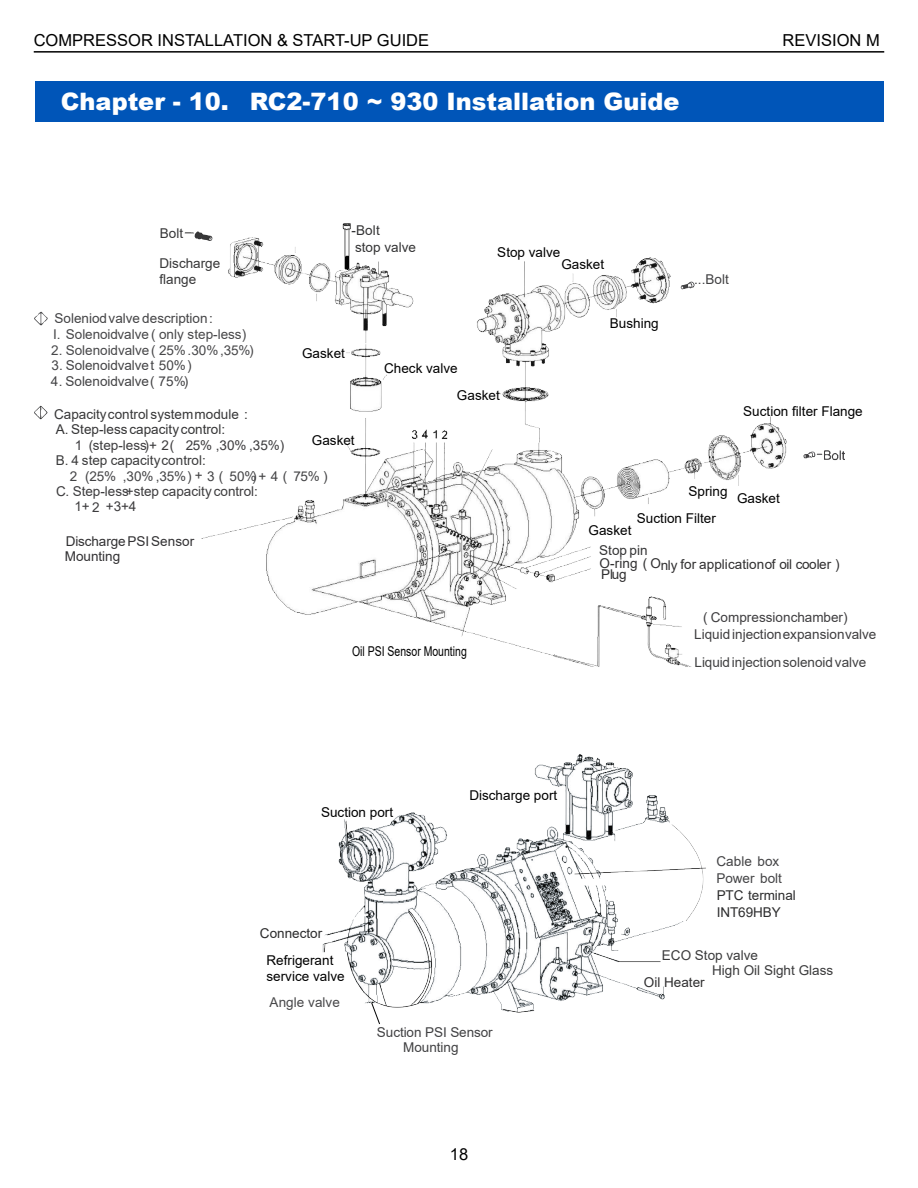
<style>
.page{position:relative;width:918px;height:1188px;background:#fff}
.page>*{position:absolute;margin:0;border:0;box-sizing:border-box;transform-origin:0 0}
.t1{font:900 24px "Arial";color:#fff}
.t2{font:16.5px "Arial";color:#000}
.t3{font:13.5px/27.2px "Arial";color:#000}
.t4{font:13.5px/17px "Arial";color:#444446}
.t5{font:13.5px "Arial";color:#3d3c3e}
.t6{font:13.5px "Arial";color:#3b3b3c}
.t7{font:13.5px/10.1px "Arial";color:#302f30}
.t8{font:13.5px/16.8px "Arial";color:#3f3e40}
.t9{font:13.5px "Arial";color:#373738}
.t10{font:13.5px "Arial";letter-spacing:-.005em;color:#48484a}
.t11{font:13.5px/15.5px "Arial";letter-spacing:-.005em;color:#414143;text-align:center}
.t12{font:13.5px "Arial";color:#474749}
.t13{font:13.5px "Arial";color:#404041}
.t14{font:13.5px "Arial";color:#353536}
.t15{font:13.5px/15.1px "Arial";color:#323133}
.t16{font:13.5px/16.2px "Arial";color:#343435}
.t17{font:13.5px "Arial";color:#000;scale:.78 1}
.t18{font:13.5px "Arial";letter-spacing:-.005em;color:#454547}
.t19{font:13.5px "Arial";color:#434345}
.t20{font:13.5px/17.1px "Arial";letter-spacing:-.005em;color:#2d2d2e}
.t21{font:13.5px "Arial";color:#2b2b2c}
.t22{font:13.5px "Arial";color:#373738}
</style>
<div class="page">
<hr style="left:34px;top:51px;width:850px;height:2px;background:#000">
<div style="left:35px;top:81px;width:849px;height:41px;background:#0055b8"></div>
<img style="left:201px;top:223px;width:634px;height:444px">
<svg style="left:34px;top:312px;width:14px;height:14px"></svg>
<svg style="left:34px;top:406px;width:14px;height:14px"></svg>
<svg style="left:803px;top:450px;width:42px;height:10px"></svg>
<svg style="left:185px;top:231px;width:27px;height:10px"></svg>
<svg style="left:681px;top:282px;width:14px;height:7px"></svg>
<img style="left:322px;top:754px;width:384px;height:259px">
<svg style="left:371px;top:1002px;width:10px;height:23px"></svg>
<p class="t2" style="left:34px;top:29px;width:397px">COMPRESSOR INSTALLATION &amp; START-UP GUIDE</p>
<p class="t2" style="left:783px;top:29px;width:99px">REVISION M</p>
<h1 class="t1" style="left:61px;top:84px;width:620px">Chapter - 10. RC2-710 ~ 930 Installation Guide</h1>
<p class="t9" style="left:160px;top:224px;width:25px">Bolt</p>
<p class="t16" style="left:351px;top:222px;width:66px">-Bolt<br>stop valve</p>
<p class="t9" style="left:159px;top:254px;width:62px">Discharge</p>
<p class="t22" style="left:159px;top:270px;width:38px">flange</p>
<p class="t4" style="left:55px;top:310px;width:160px">Soleniod valve description :</p>
<p class="t12" style="left:53px;top:325px;width:195px">I. Solenoid valve ( only step-less)</p>
<p class="t3" style="left:497px;top:238px;width:65px">Stop valve</p>
<p class="t3" style="left:561px;top:251px;width:44px">Gasket</p>
<p class="t3" style="left:610px;top:310px;width:50px">Bushing</p>
<p class="t10" style="left:51px;top:341px;width:204px">2. Solenoidvalve ( 25% .30% ,35%)</p>
<p class="t18" style="left:52px;top:356px;width:142px">3. Solenoid valve t 50% )</p>
<p class="t19" style="left:51px;top:372px;width:139px">4. Solenoid valve ( 75%)</p>
<p class="t9" style="left:54px;top:404px;width:195px">Capacity control system module :</p>
<p class="t14" style="left:56px;top:420px;width:171px">A. Step-less capacity control:</p>
<p class="t5" style="left:75px;top:436px;width:211px">1 (step-less)+ 2 ( 25% ,30% ,35%)</p>
<p class="t3" style="left:302px;top:340px;width:44px">Gasket</p>
<p class="t3" style="left:312px;top:426px;width:44px">Gasket</p>
<p class="t3" style="left:457px;top:354px;width:44px;text-indent:-73px">Check valve<br>Gasket</p>
<p class="t11" style="left:694px;top:272px;width:36px">...Bolt</p>
<p class="t3" style="left:743px;top:398px;width:121px">Suction filter Flange</p>
<p class="t6" style="left:56px;top:451px;width:151px">B. 4 step capacity control:</p>
<p class="t4" style="left:70px;top:467px;width:259px">2 ( 25% ,30% ,35% ) + 3 ( 50%)+ 4 ( 75% )</p>
<p class="t5" style="left:56px;top:482px;width:203px">C. Step-less+step capacity control:</p>
<p class="t3" style="left:689px;top:477px;width:41px">Spring</p>
<p class="t3" style="left:737px;top:484px;width:44px">Gasket</p>
<p class="t3" style="left:637px;top:504px;width:80px">Suction Filter</p>
<p class="t5" style="left:74px;top:497px;width:64px">1+ 2 +3+4</p>
<p class="t15" style="left:65px;top:534px;width:131px">Discharge PSI Sensor<br>Mounting</p>
<p class="t3" style="left:589px;top:517px;width:44px">Gasket</p>
<p class="t16" style="left:599px;top:542px;width:50px">Stop pin</p>
<p class="t7" style="left:600px;top:560px;width:242px">O-ring ( Only for application of oil cooler )<br>Plug</p>
<p class="t8" style="left:694px;top:609px;width:184px;text-indent:9px">( Compression chamber)<br>Liquid injection expansionvalve</p>
<p class="t17" style="left:352px;top:642px;width:149px">Oil PSI Sensor Mounting</p>
<p class="t3" style="left:321px;top:799px;width:74px">Suction port</p>
<p class="t3" style="left:469px;top:782px;width:89px">Discharge port</p>
<p class="t13" style="left:695px;top:653px;width:173px">Liquid injection solenoid valve</p>
<p class="t4" style="left:716px;top:853px;width:67px">Cable box<br>Power bolt</p>
<p class="t20" style="left:717px;top:887px;width:81px">PTC terminal<br>INT69HBY</p>
<p class="t21" style="left:260px;top:924px;width:64px">Connector</p>
<p class="t3" style="left:267px;top:947px;width:68px">Refrigerant</p>
<p class="t6" style="left:662px;top:946px;width:98px">ECO Stop valve</p>
<p class="t3" style="left:267px;top:963px;width:80px">service valve</p>
<p class="t6" style="left:712px;top:961px;width:123px">High Oil Sight Glass</p>
<p class="t7" style="left:644px;top:977px;width:62px">Oil Heater</p>
<p class="t10" style="left:270px;top:993px;width:72px">Angle valve</p>
<p class="t11" style="left:377px;top:1024px;width:117px">Suction PSI Sensor<br>Mounting</p>
<p class="t2" style="left:450px;top:1142px;width:20px">18</p>
</div>
